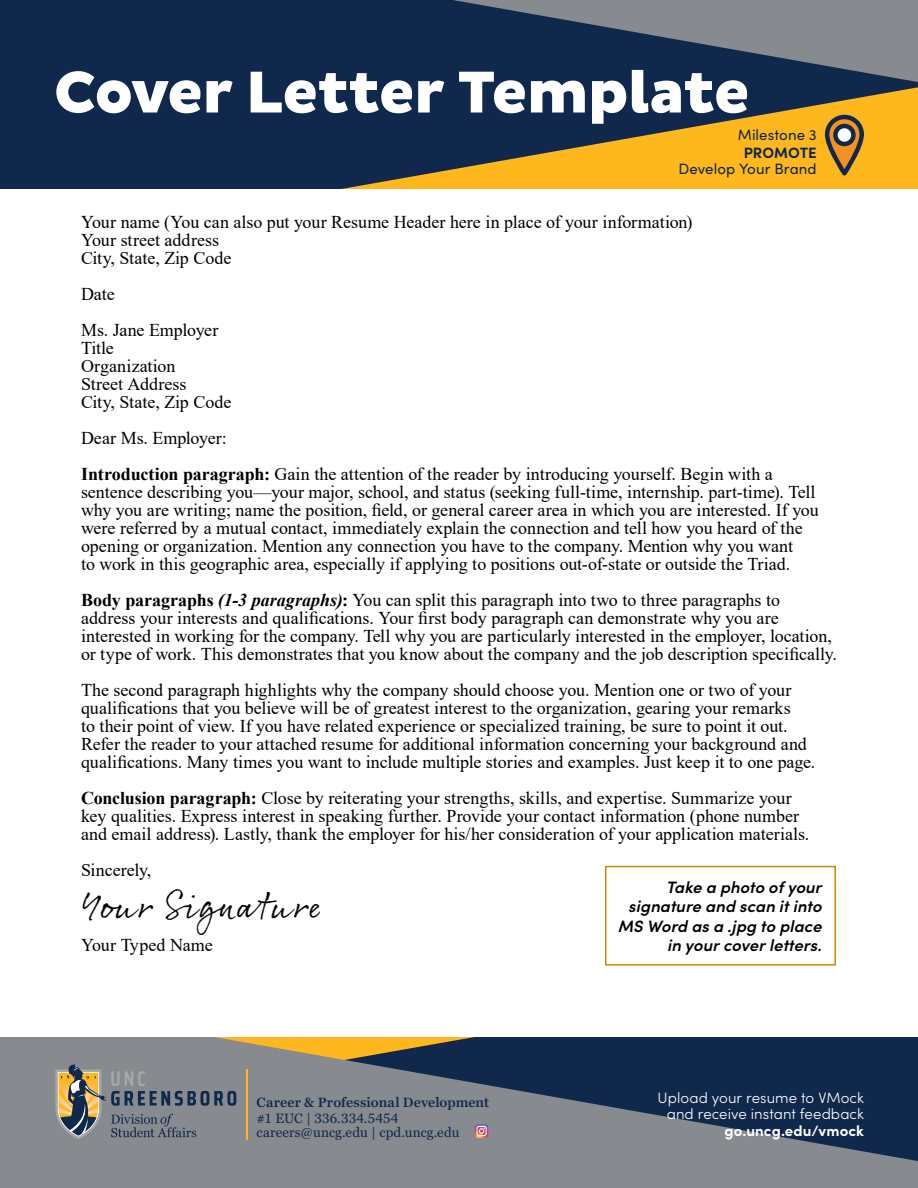
<style>
.page{position:relative;width:918px;height:1188px;background:#fff}
.page>*{position:absolute;margin:0;border:0;box-sizing:border-box;transform-origin:0 0}
.t1{font:800 60px "Pluto Sans";letter-spacing:-.01em;color:#fff}
.t2{font:36px "Rollerscript Rough";letter-spacing:.055em;color:#000}
.t3{font:18px/18px "Times New Roman";color:#000}
.t4{font:italic 600 16.5px/19.5px "Sofia Pro";letter-spacing:.005em;color:#000;text-align:right}
.t5{font:300 15px/16.5px "Sofia Pro";letter-spacing:.005em;color:#fff;text-align:right}
.t6{font:15px "Sofia Pro";letter-spacing:.005em;color:#10284c}
.t7{font:700 15px "Sofia Pro";letter-spacing:.005em;color:#fff}
.t8{font:700 15px "Sofia Pro";color:#10284c}
.t9{font:13.5px/13.5px "Georgia Pro W01";letter-spacing:.01em;color:#10284c}
.t10{font:600 13.5px "Georgia Pro";letter-spacing:.005em;color:#10284c}
.s1{font-weight:700}
.s2{font-weight:700;font-style:italic}
</style>
<div class="page">
<svg style="left:10px;top:1037px;width:908px;height:151px;background:#626a75"></svg>
<svg style="left:0;top:0;width:918px;height:189px;background:#434642"></svg>
<svg style="left:376px;top:0;width:542px;height:84px;background:#415167"></svg>
<hr style="left:246px;top:1069px;width:1px;height:70px;background:#ffb71e">
<svg style="left:55px;top:1064px;width:181px;height:75px;background:#7f8080"></svg>
<svg style="left:475px;top:1124px;width:13px;height:14px"></svg>
<div style="left:605px;top:866px;width:231px;height:100px;border:2px solid #ce8900"></div>
<svg style="left:825px;top:115px;width:39px;height:61px"></svg>
<svg style="left:829px;top:119px;width:30px;height:50px"></svg>
<div style="left:833px;top:124px;width:23px;height:22px;background:#10284c;border-radius:50%"></div>
<div style="left:838px;top:128px;width:13px;height:14px;background:#fff;border-radius:50%"></div>
<h1 class="t1" style="left:54px;top:58px;width:697px">Cover Letter Template</h1>
<p class="t6" style="left:738px;top:123px;width:80px">Milestone 3</p>
<p class="t8" style="left:744px;top:141px;width:75px">PROMOTE</p>
<p class="t6" style="left:678px;top:158px;width:140px">Develop Your Brand</p>
<p class="t3" style="left:81px;top:213px;width:613px">Your name (You can also put your Resume Header here in place of your information)<br>Your street address<br>City, State, Zip Code</p>
<p class="t3" style="left:81px;top:276px;width:139px;line-height:36px">Date<br>Ms. Jane Employer</p>
<p class="t3" style="left:81px;top:339px;width:152px">Title<br>Organization<br>Street Address<br>City, State, Zip Code</p>
<p class="t3" style="left:81px;top:420px;width:693px;line-height:36px">Dear Ms. Employer:<br><span class="s1">Introduction paragraph:</span> Gain the attention of the reader by introducing yourself. Begin with a</p>
<p class="t3" style="left:81px;top:483px;width:739px">sentence describing you—your major, school, and status (seeking full-time, internship. part-time). Tell why you are writing; name the position, field, or general career area in which you are interested. If you were referred by a mutual contact, immediately explain the connection and tell how you heard of the opening or organization. Mention any connection you have to the company. Mention why you want<br>to work in this geographic area, especially if applying to positions out-of-state or outside the Triad.</p>
<p class="t3" style="left:81px;top:591px;width:758px"><span class="s1">Body paragraphs</span> <span class="s2">(1-3 paragraphs)</span><span class="s1">:</span> You can split this paragraph into two to three paragraphs to address your interests and qualifications. Your first body paragraph can demonstrate why you are interested in working for the company. Tell why you are particularly interested in the employer, location, or type of work. This demonstrates that you know about the company and the job description specifically.</p>
<p class="t3" style="left:81px;top:681px;width:736px">The second paragraph highlights why the company should choose you. Mention one or two of your qualifications that you believe will be of greatest interest to the organization, gearing your remarks<br>to their point of view. If you have related experience or specialized training, be sure to point it out.<br>Refer the reader to your attached resume for additional information concerning your background and qualifications. Many times you want to include multiple stories and examples. Just keep it to one page.</p>
<p class="t3" style="left:81px;top:789px;width:730px"><span class="s1">Conclusion paragraph:</span> Close by reiterating your strengths, skills, and expertise. Summarize your key qualities. Express interest in speaking further. Provide your contact information (phone number and email address). Lastly, thank the employer for his/her consideration of your application materials.</p>
<p class="t3" style="left:81px;top:861px;width:72px">Sincerely,</p>
<h2 class="t2" style="left:81px;top:884px;width:242px">Your Signature</h2>
<p class="t3" style="left:81px;top:936px;width:133px">Your Typed Name</p>
<p class="t4" style="left:618px;top:876px;width:205px">Take a photo of your signature and scan it into<br>MS Word as a .jpg to place in your cover letters.</p>
<p class="t10" style="left:257px;top:1095px;width:234px">Career &amp; Professional Development</p>
<p class="t9" style="left:257px;top:1112px;width:204px">#1 EUC | 336.334.5454 careers@uncg.edu | cpd.uncg.edu</p>
<p class="t5" style="left:658px;top:1088px;width:208px">Upload your resume to VMock and receive instant feedback</p>
<p class="t7" style="left:725px;top:1119px;width:141px">go.uncg.edu/vmock</p>
</div>
